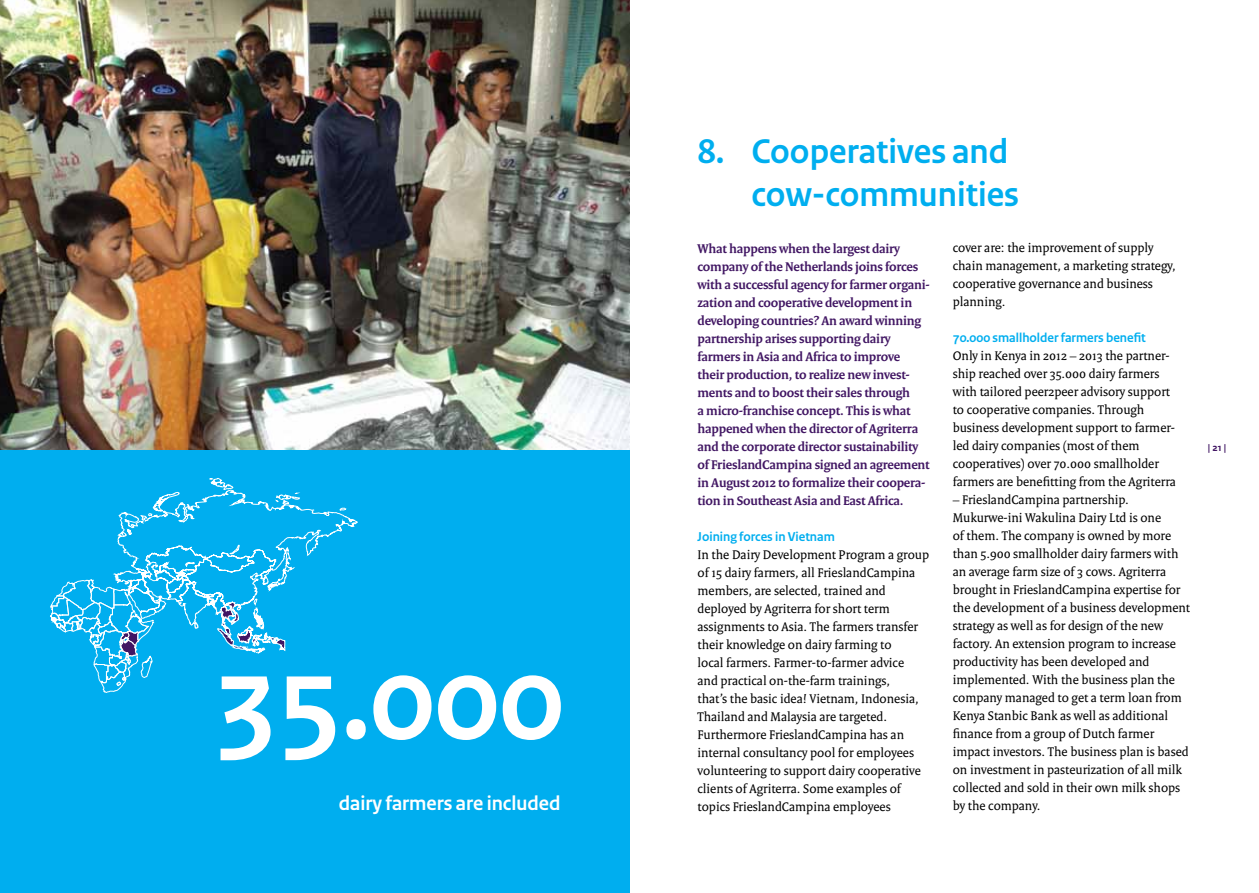
<style>
.page{position:relative;width:1259px;height:893px;background:#fff}
.page>*{position:absolute;margin:0;border:0;box-sizing:border-box;transform-origin:0 0}
.t1{font:700 126px "Rijksoverheid Sans";color:#fff}
.t2{font:700 36px/43.2px "Rijksoverheid Sans";color:#00aeef;text-align:right}
.t3{font:700 21px "Rijksoverheid Sans";color:#fff}
.t4{font:13.5px/18px "Rijksoverheid Serif";color:#000}
.t5{font:700 13.5px/18px "Rijksoverheid Serif";letter-spacing:-.015em;color:#411663}
.t6{font:700 13.5px "Rijksoverheid Sans";color:#00aeef}
.t7{font:700 10.5px "Rijksoverheid Sans Text";color:#411663}
</style>
<div class="page">
<img style="left:0;top:0;width:629px;height:451px">
<div style="left:0;top:451px;width:629px;height:442px;background:#00aeef"></div>
<svg style="left:50px;top:478px;width:308px;height:215px"></svg>
<h1 class="t1" style="left:213px;top:627px;width:353px">35.000</h1>
<h3 class="t3" style="left:339px;top:791px;width:223px">dairy farmers are included</h3>
<h2 class="t2" style="left:697px;top:130px;width:323px">8. Cooperatives and cow-communities</h2>
<p class="t5" style="left:697px;top:239px;width:234px">What happens when the largest dairy company of the Netherlands joins forces with a successful agency for farmer organi&shy;zation and cooperative development in developing countries? An award winning partnership arises supporting dairy farmers in Asia and Africa to improve their production, to realize new invest&shy;ments and to boost their sales through<br>a micro-franchise concept. This is what happened when the director of Agriterra and the corporate director sustainability of FrieslandCampina signed an agreement in August 2012 to formalize their coopera&shy;tion in Southeast Asia and East Africa.</p>
<p class="t6" style="left:697px;top:529px;width:139px">Joining forces in Vietnam</p>
<p class="t4" style="left:697px;top:545px;width:233px">In the Dairy Development Program a group of 15 dairy farmers, all FrieslandCampina members, are selected, trained and deployed by Agriterra for short term assignments to Asia. The farmers transfer their knowledge on dairy farming to<br>local farmers. Farmer-to-farmer advice<br>and practical on-the-farm trainings,<br>that’s the basic idea! Vietnam, Indonesia, Thailand and Malaysia are targeted.<br>Furthermore FrieslandCampina has an internal consultancy pool for employees volunteering to support dairy cooperative clients of Agriterra. Some examples of topics FrieslandCampina employees</p>
<p class="t4" style="left:952px;top:239px;width:224px">cover are: the improvement of supply chain management, a marketing strategy, cooperative governance and business planning.</p>
<p class="t6" style="left:952px;top:330px;width:195px">70.000 smallholder farmers benefit</p>
<p class="t4" style="left:952px;top:347px;width:225px">Only in Kenya in 2012 – 2013 the partner&shy;ship reached over 35.000 dairy farmers with tailored peer2peer advisory support to cooperative companies. Through business development support to farmer&shy;led dairy companies (most of them cooperatives) over 70.000 smallholder farmers are benefitting from the Agriterra</p>
<p class="t4" style="left:952px;top:491px;width:239px">– FrieslandCampina partnership.<br>Mukurwe-ini Wakulina Dairy Ltd is one<br>of them. The company is owned by more than 5.900 smallholder dairy farmers with an average farm size of 3 cows. Agriterra brought in FrieslandCampina expertise for the development of a business development strategy as well as for design of the new factory. An extension program to increase productivity has been developed and implemented. With the business plan the company managed to get a term loan from Kenya Stanbic Bank as well as additional finance from a group of Dutch farmer impact investors. The business plan is based on investment in pasteurization of all milk collected and sold in their own milk shops by the company.</p>
<p class="t7" style="left:1208px;top:441px;width:20px">| 21 |</p>
</div>
